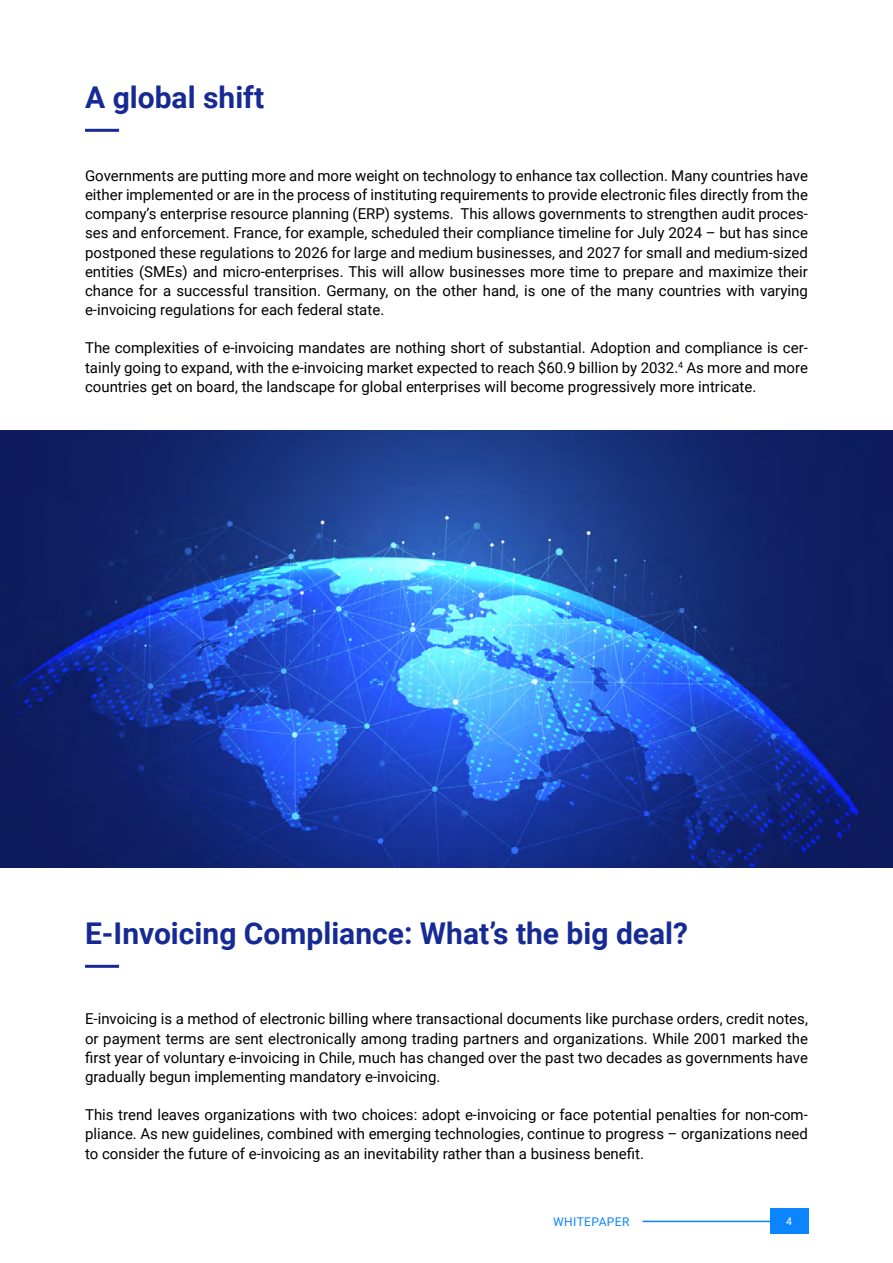
<style>
.page{position:relative;width:893px;height:1263px;background:#fff}
.page>*{position:absolute;margin:0;border:0;box-sizing:border-box;transform-origin:0 0}
.t1{font:700 30px "Roboto";color:#152a94}
.t2{font:15px/19.2px "Roboto";color:#000;text-align:justify}
.t3{font:12px "Roboto";letter-spacing:.035em;color:#0a85ff}
.t4{font:10.5px "Roboto";color:#fff}
</style>
<div class="page">
<div style="left:770px;top:1209px;width:38px;height:25px;background:#0a85ff"></div>
<hr style="left:642px;top:1221px;width:128px;height:1px;background:#0a85ff">
<hr style="left:85px;top:965px;width:34px;height:3px;background:#152a94">
<hr style="left:85px;top:129px;width:34px;height:3px;background:#152a94">
<img style="left:0;top:430px;width:893px;height:437px">
<h1 class="t1" style="left:85px;top:76px;width:181px">A global shift</h1>
<p class="t2" style="left:85px;top:165px;width:724px">Governments are putting more and more weight on technology to enhance tax collection. Many countries have either implemented or are in the process of instituting requirements to provide electronic files directly from the company’s enterprise resource planning (ERP) systems. This allows governments to strengthen audit proces&shy;ses and enforcement. France, for example, scheduled their compliance timeline for July 2024 – but has since postponed these regulations to 2026 for large and medium businesses, and 2027 for small and medium-sized entities (SMEs) and micro-enterprises. This will allow businesses more time to prepare and maximize their chance for a successful transition. Germany, on the other hand, is one of the many countries with varying e-invoicing regulations for each federal state.</p>
<p class="t2" style="left:85px;top:338px;width:724px">The complexities of e-invoicing mandates are nothing short of substantial. Adoption and compliance is cer&shy;tainly going to expand, with the e-invoicing market expected to reach $60.9 billion by 2032.<sup>4</sup> As more and more countries get on board, the landscape for global enterprises will become progressively more intricate.</p>
<h1 class="t1" style="left:85px;top:912px;width:605px">E-Invoicing Compliance: What’s the big deal?</h1>
<p class="t2" style="left:85px;top:1009px;width:724px">E-invoicing is a method of electronic billing where transactional documents like purchase orders, credit notes, or payment terms are sent electronically among trading partners and organizations. While 2001 marked the first year of voluntary e-invoicing in Chile, much has changed over the past two decades as governments have gradually begun implementing mandatory e-invoicing.</p>
<p class="t2" style="left:85px;top:1105px;width:724px">This trend leaves organizations with two choices: adopt e-invoicing or face potential penalties for non-com&shy;pliance. As new guidelines, combined with emerging technologies, continue to progress – organizations need to consider the future of e-invoicing as an inevitability rather than a business benefit.</p>
<p class="t3" style="left:553px;top:1213px;width:78px">WHITEPAPER</p>
<p class="t4" style="left:786px;top:1214px;width:7px">4</p>
</div>
